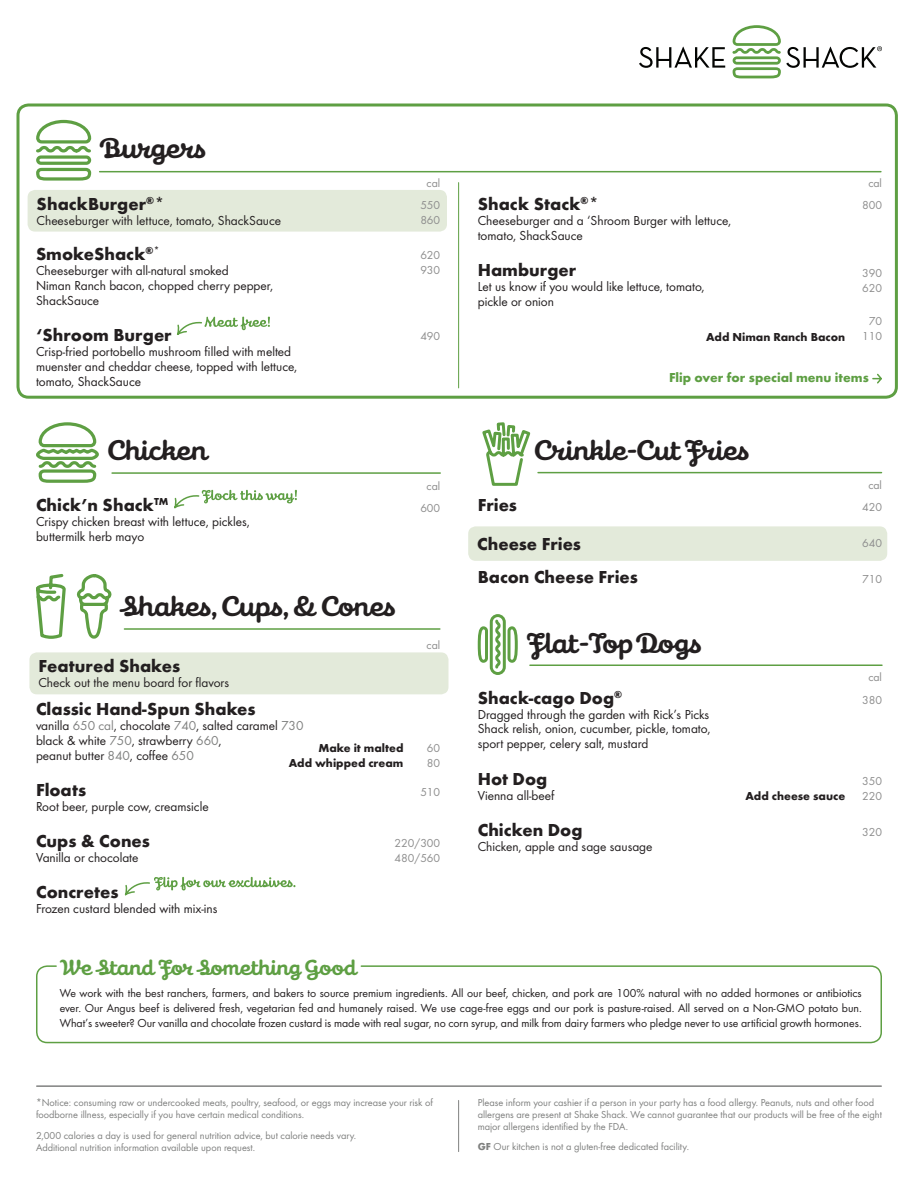
<style>
.page{position:relative;width:918px;height:1188px;background:#fff}
.page>*{position:absolute;margin:0;border:0;box-sizing:border-box;transform-origin:0 0}
.t1{font:700 25.5px "Galaxie Cassiopeia";color:#231f20}
.t2{font:700 19.5px "Galaxie Cassiopeia";color:#5e9f43}
.t3{font:700 18px "Futura";color:#231f20}
.t4{font:13.5px/15px "Futura Boo";color:#231f20}
.t5{font:700 13.5px "Futura";color:#5e9f43}
.t6{font:12px/15px "Futura Boo";color:#231f20;text-align:justify}
.t7{font:12px/15px "Futura Boo";color:#8d8d8d}
.t8{font:700 12px/15px "Futura";color:#231f20;text-align:right}
.t9{font:10.5px/12px "Futura Boo";color:#808180}
.s1{color:#808180}
.s2{font-family:"Futura";font-weight:700}
</style>
<div class="page">
<hr style="left:37px;top:1085px;width:844px;height:2px;background:#808180">
<div style="left:468px;top:526px;width:419px;height:35px;background:#e3eada;border-radius:8px"></div>
<div style="left:28px;top:190px;width:419px;height:42px;background:#e3eada;border-radius:8px"></div>
<div style="left:29px;top:652px;width:419px;height:42px;background:#e3eada;border-radius:8px"></div>
<svg style="left:639px;top:47px;width:86px;height:21px"></svg>
<svg style="left:732px;top:25px;width:150px;height:53px"></svg>
<svg style="left:36px;top:119px;width:56px;height:62px"></svg>
<svg style="left:177px;top:317px;width:93px;height:18px"></svg>
<svg style="left:872px;top:373px;width:10px;height:11px"></svg>
<svg style="left:36px;top:422px;width:63px;height:61px"></svg>
<svg style="left:174px;top:490px;width:123px;height:19px"></svg>
<svg style="left:482px;top:422px;width:49px;height:64px"></svg>
<svg style="left:32px;top:574px;width:80px;height:121px"></svg>
<svg style="left:124px;top:877px;width:171px;height:19px"></svg>
<svg style="left:477px;top:614px;width:41px;height:61px"></svg>
<hr style="left:458px;top:1100px;width:1px;height:52px;background:#808180">
<div style="left:36px;top:965px;width:846px;height:78px;border:2px solid #5e9f43;border-radius:10px"></div>
<hr style="left:530px;top:664px;width:352px;height:2px;background:#5e9f43">
<hr style="left:124px;top:628px;width:316px;height:2px;background:#5e9f43">
<hr style="left:538px;top:472px;width:344px;height:1px;background:#5e9f43">
<hr style="left:112px;top:472px;width:328px;height:2px;background:#5e9f43">
<div style="left:16px;top:104px;width:882px;height:295px;border:3px solid #5e9f43;border-radius:10px"></div>
<hr style="left:100px;top:171px;width:781px;height:1px;background:#5e9f43">
<hr style="left:458px;top:183px;width:1px;height:205px;background:#5e9f43">
<h1 class="t1" style="left:100px;top:131px;width:108px">Burgers</h1>
<h2 class="t3" style="left:37px;top:191px;width:130px">ShackBurger<sup>®</sup>*</h2>
<p class="t4" style="left:37px;top:213px;width:246px">Cheeseburger with lettuce, tomato, ShackSauce</p>
<h2 class="t3" style="left:36px;top:241px;width:125px">SmokeShack<sup>®*</sup></h2>
<p class="t4" style="left:36px;top:263px;width:239px">Cheeseburger with all-natural smoked<br>Niman Ranch bacon, chopped cherry pepper,<br>ShackSauce</p>
<h2 class="t3" style="left:36px;top:322px;width:137px">‘Shroom Burger</h2>
<p class="t4" style="left:36px;top:344px;width:263px">Crisp-fried portobello mushroom filled with melted muenster and cheddar cheese, topped with lettuce, tomato, ShackSauce</p>
<h1 class="t1" style="left:108px;top:433px;width:102px">Chicken</h1>
<p class="t7" style="left:427px;top:175px;width:15px">cal</p>
<p class="t7" style="left:420px;top:198px;width:21px">550<br>860</p>
<p class="t7" style="left:420px;top:247px;width:21px">620<br>930</p>
<p class="t7" style="left:420px;top:328px;width:21px">490</p>
<p class="t7" style="left:427px;top:478px;width:15px">cal</p>
<h2 class="t3" style="left:36px;top:493px;width:134px">Chick’n Shack<sup>TM</sup></h2>
<p class="t7" style="left:420px;top:501px;width:21px">600</p>
<p class="t4" style="left:36px;top:514px;width:215px">Crispy chicken breast with lettuce, pickles, buttermilk herb mayo</p>
<h1 class="t1" style="left:121px;top:589px;width:277px">Shakes, Cups, &amp; Cones</h1>
<h2 class="t3" style="left:38px;top:654px;width:143px">Featured Shakes</h2>
<h2 class="t4" style="left:38px;top:675px;width:192px">Check out the menu board for flavors</h2>
<h2 class="t3" style="left:36px;top:697px;width:221px">Classic Hand-Spun Shakes</h2>
<p class="t4" style="left:36px;top:718px;width:269px">vanilla <span class="s1">650 cal</span>, chocolate <span class="s1">740</span>, salted caramel <span class="s1">730 </span>black &amp; white <span class="s1">750</span>, strawberry <span class="s1">660</span>,<br>peanut butter <span class="s1">840</span>, coffee <span class="s1">650</span></p>
<h2 class="t3" style="left:36px;top:778px;width:52px">Floats</h2>
<p class="t4" style="left:36px;top:799px;width:174px">Root beer, purple cow, creamsicle</p>
<h2 class="t3" style="left:36px;top:829px;width:115px">Cups &amp; Cones</h2>
<p class="t4" style="left:36px;top:850px;width:104px">Vanilla or chocolate</p>
<p class="t7" style="left:427px;top:637px;width:15px">cal</p>
<p class="t8" style="left:289px;top:740px;width:116px">Make it malted<br>Add whipped cream</p>
<p class="t7" style="left:427px;top:741px;width:15px">60<br>80</p>
<p class="t7" style="left:420px;top:784px;width:21px">510</p>
<p class="t7" style="left:395px;top:835px;width:47px">220/300<br>480/560</p>
<h2 class="t3" style="left:36px;top:880px;width:84px">Concretes</h2>
<p class="t4" style="left:36px;top:901px;width:183px">Frozen custard blended with mix-ins</p>
<h2 class="t3" style="left:478px;top:191px;width:123px">Shack Stack<sup>®</sup>*</h2>
<p class="t4" style="left:478px;top:212px;width:255px">Cheeseburger and a ‘Shroom Burger with lettuce, tomato, ShackSauce</p>
<h2 class="t3" style="left:478px;top:257px;width:100px">Hamburger</h2>
<p class="t4" style="left:478px;top:278px;width:228px">Let us know if you would like lettuce, tomato, pickle or onion</p>
<p class="t7" style="left:868px;top:175px;width:15px">cal</p>
<p class="t7" style="left:862px;top:198px;width:21px">800</p>
<p class="t7" style="left:862px;top:265px;width:21px">390<br>620</p>
<p class="t7" style="left:869px;top:313px;width:15px">70</p>
<p class="t8" style="left:706px;top:329px;width:141px">Add Niman Ranch Bacon</p>
<p class="t7" style="left:862px;top:328px;width:21px">110</p>
<p class="t5" style="left:669px;top:368px;width:201px">Flip over for special menu items</p>
<h2 class="t3" style="left:478px;top:493px;width:41px">Fries</h2>
<h1 class="t1" style="left:535px;top:433px;width:216px">Crinkle-Cut Fries</h1>
<h2 class="t3" style="left:477px;top:531px;width:105px">Cheese Fries</h2>
<h2 class="t3" style="left:478px;top:565px;width:162px">Bacon Cheese Fries</h2>
<p class="t7" style="left:868px;top:477px;width:15px">cal</p>
<p class="t7" style="left:862px;top:500px;width:21px">420</p>
<p class="t7" style="left:862px;top:536px;width:21px">640</p>
<p class="t7" style="left:862px;top:572px;width:21px">710</p>
<h1 class="t1" style="left:527px;top:625px;width:176px">Flat-Top Dogs</h1>
<h2 class="t3" style="left:478px;top:685px;width:146px">Shack-cago Dog<sup>®</sup></h2>
<h2 class="t4" style="left:478px;top:706px;width:234px;text-align:justify">Dragged through the garden with Rick’s Picks Shack relish, onion, cucumber, pickle, tomato, sport pepper, celery salt, mustard</h2>
<h2 class="t3" style="left:478px;top:766px;width:71px">Hot Dog</h2>
<h2 class="t4" style="left:478px;top:787px;width:78px">Vienna all-beef</h2>
<h2 class="t3" style="left:478px;top:817px;width:106px">Chicken Dog</h2>
<h2 class="t4" style="left:478px;top:838px;width:176px">Chicken, apple and sage sausage</h2>
<p class="t7" style="left:868px;top:670px;width:15px">cal</p>
<p class="t7" style="left:862px;top:692px;width:21px">380</p>
<p class="t8" style="left:745px;top:787px;width:101px">Add cheese sauce</p>
<p class="t7" style="left:862px;top:773px;width:21px">350<br>220</p>
<p class="t7" style="left:862px;top:824px;width:21px">320</p>
<h1 class="t2" style="left:60px;top:954px;width:300px">We Stand For Something Good</h1>
<p class="t6" style="left:60px;top:986px;width:804px">We work with the best ranchers, farmers, and bakers to source premium ingredients. All our beef, chicken, and pork are 100% natural with no added hormones or antibiotics ever. Our Angus beef is delivered fresh, vegetarian fed and humanely raised. We use cage-free eggs and our pork is pasture-raised. All served on a Non-GMO potato bun.<br>What’s sweeter? Our vanilla and chocolate frozen custard is made with real sugar, no corn syrup, and milk from dairy farmers who pledge never to use artificial growth hormones.</p>
<p class="t9" style="left:36px;top:1096px;width:399px">*Notice: consuming raw or undercooked meats, poultry, seafood, or eggs may increase your risk of foodborne illness, especially if you have certain medical conditions.</p>
<p class="t9" style="left:36px;top:1129px;width:322px">2,000 calories a day is used for general nutrition advice, but calorie needs vary.<br>Additional nutrition information available upon request.</p>
<p class="t9" style="left:478px;top:1096px;width:406px">Please inform your cashier if a person in your party has a food allergy. Peanuts, nuts and other food allergens are present at Shake Shack. We cannot guarantee that our products will be free of the eight major allergens identified by the FDA.</p>
<p class="t9" style="left:478px;top:1140px;width:213px"><span class="s2">GF</span> Our kitchen is not a gluten-free dedicated facility.</p>
</div>
